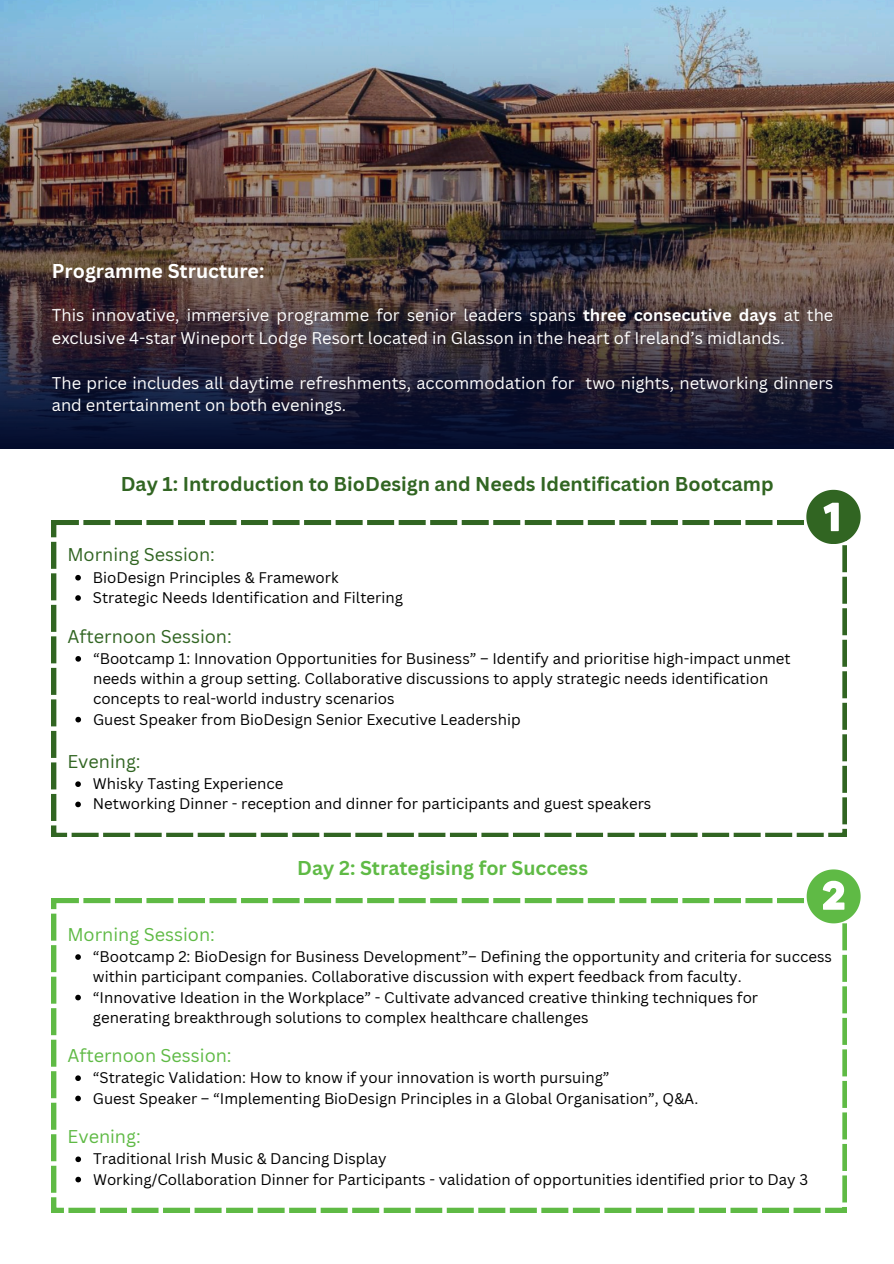
<style>
.page{position:relative;width:894px;height:1264px;background:#fff}
.page>*{position:absolute;margin:0;border:0;box-sizing:border-box;transform-origin:0 0}
.t1{font:700 19.5px "Canva Sans";color:#316522}
.t2{font:700 19.5px "Canva Sans";color:#5fba45}
.t3{font:700 19.5px "Canva Sans";color:#fff}
.t4{font:18px "Canva Sans";color:#316522}
.t5{font:18px "Canva Sans";color:#5fba45}
.t6{font:16.5px/22.5px "Canva Sans";color:#fff}
.t7{font:15px/20.2px "Canva Sans";color:#000}
.s1{font-weight:700}
</style>
<div class="page">
<svg style="left:52px;top:898px;width:794px;height:314px"></svg>
<svg style="left:52px;top:520px;width:794px;height:316px"></svg>
<svg style="left:806px;top:869px;width:54px;height:54px"></svg>
<svg style="left:806px;top:490px;width:54px;height:54px"></svg>
<img style="left:0;top:0;width:893px;height:448px">
<svg style="left:75px;top:575px;width:6px;height:5px"></svg>
<svg style="left:75px;top:595px;width:6px;height:6px"></svg>
<svg style="left:75px;top:656px;width:6px;height:5px"></svg>
<svg style="left:75px;top:716px;width:6px;height:6px"></svg>
<svg style="left:75px;top:781px;width:6px;height:6px"></svg>
<svg style="left:75px;top:801px;width:6px;height:6px"></svg>
<svg style="left:75px;top:954px;width:6px;height:5px"></svg>
<svg style="left:75px;top:994px;width:6px;height:6px"></svg>
<svg style="left:75px;top:1075px;width:6px;height:5px"></svg>
<svg style="left:75px;top:1095px;width:6px;height:6px"></svg>
<svg style="left:75px;top:1156px;width:6px;height:6px"></svg>
<svg style="left:75px;top:1176px;width:6px;height:6px"></svg>
<p class="t3" style="left:52px;top:257px;width:214px">Programme Structure:</p>
<h1 class="t6" style="left:52px;top:303px;width:782px">This innovative, immersive programme for senior leaders spans <span class="s1">three consecutive days</span> at the exclusive 4-star Wineport Lodge Resort located in Glasson in the heart of Ireland’s midlands.</h1>
<p class="t6" style="left:52px;top:371px;width:782px">The price includes all daytime refreshments, accommodation for two nights, networking dinners and entertainment on both evenings.</p>
<h1 class="t1" style="left:121px;top:470px;width:654px">Day 1: Introduction to BioDesign and Needs Identification Bootcamp</h1>
<p class="t4" style="left:67px;top:542px;width:149px">Morning Session:</p>
<h2 class="t7" style="left:93px;top:567px;width:247px">BioDesign Principles &amp; Framework</h2>
<p class="t7" style="left:93px;top:587px;width:311px">Strategic Needs Identification and Filtering</p>
<p class="t4" style="left:67px;top:623px;width:166px">Afternoon Session:</p>
<h2 class="t7" style="left:93px;top:648px;width:698px">“Bootcamp 1: Innovation Opportunities for Business” – Identify and prioritise high-impact unmet needs within a group setting. Collaborative discussions to apply strategic needs identification concepts to real-world industry scenarios</h2>
<p class="t7" style="left:93px;top:708px;width:429px">Guest Speaker from BioDesign Senior Executive Leadership</p>
<h2 class="t4" style="left:67px;top:748px;width:75px">Evening:</h2>
<p class="t7" style="left:93px;top:773px;width:192px">Whisky Tasting Experience</p>
<p class="t7" style="left:93px;top:793px;width:560px">Networking Dinner - reception and dinner for participants and guest speakers</p>
<p class="t2" style="left:297px;top:853px;width:292px">Day 2: Strategising for Success</p>
<h1 class="t5" style="left:67px;top:921px;width:149px">Morning Session:</h1>
<p class="t7" style="left:93px;top:946px;width:740px">“Bootcamp 2: BioDesign for Business Development”– Defining the opportunity and criteria for success within participant companies. Collaborative discussion with expert feedback from faculty.</p>
<h2 class="t7" style="left:93px;top:986px;width:666px">“Innovative Ideation in the Workplace” - Cultivate advanced creative thinking techniques for generating breakthrough solutions to complex healthcare challenges</h2>
<p class="t5" style="left:67px;top:1042px;width:166px">Afternoon Session:</p>
<p class="t7" style="left:93px;top:1067px;width:518px">“Strategic Validation: How to know if your innovation is worth pursuing”</p>
<h2 class="t7" style="left:93px;top:1087px;width:606px">Guest Speaker – “Implementing BioDesign Principles in a Global Organisation”, Q&amp;A.</h2>
<p class="t5" style="left:67px;top:1123px;width:75px">Evening:</p>
<p class="t7" style="left:93px;top:1148px;width:295px">Traditional Irish Music &amp; Dancing Display</p>
<h2 class="t7" style="left:93px;top:1168px;width:716px">Working/Collaboration Dinner for Participants - validation of opportunities identified prior to Day 3</h2>
</div>
